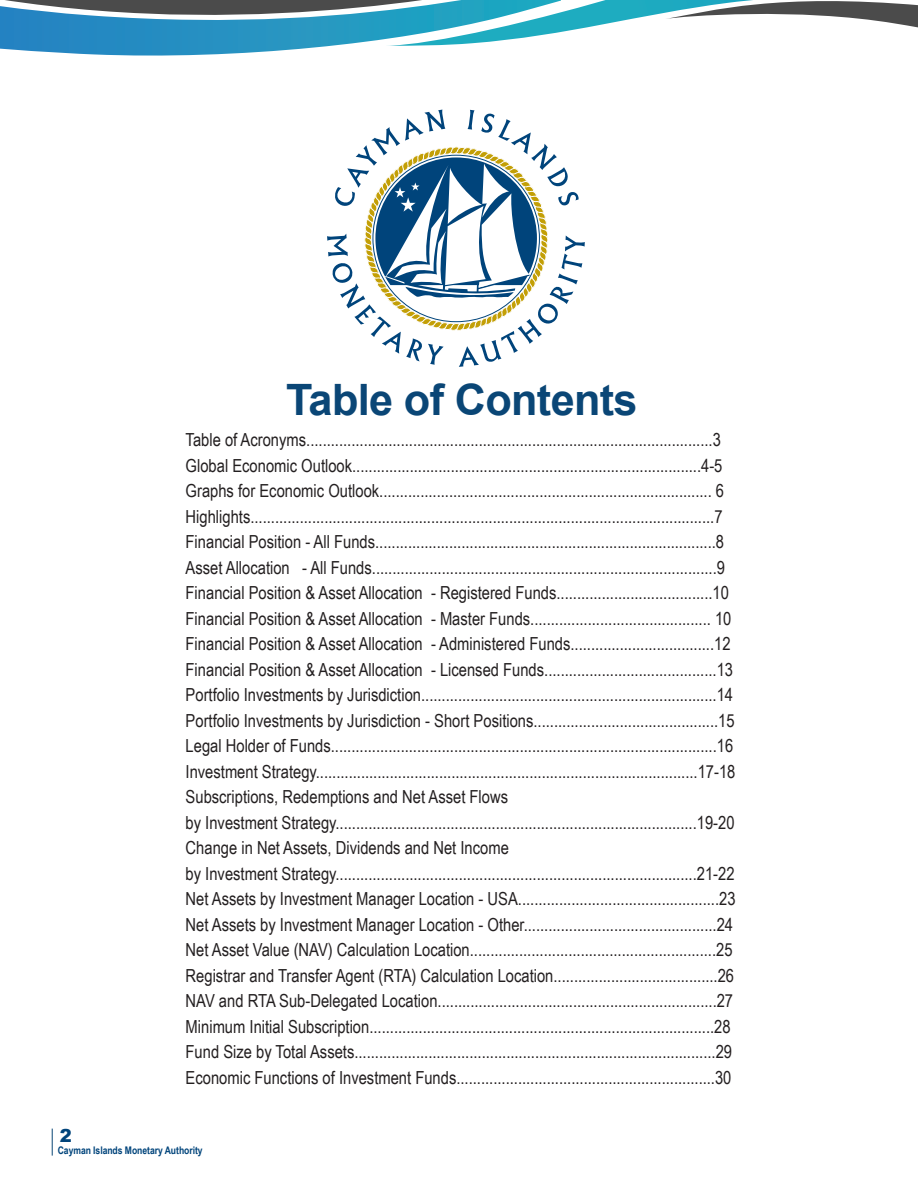
<style>
.page{position:relative;width:918px;height:1188px;background:#fff}
.page>*{position:absolute;margin:0;border:0;box-sizing:border-box;transform-origin:0 0}
.t1{font:700 43.2px "Arial";letter-spacing:-.015em;color:#0a4676}
.t2{font:18px/25.5px "Arial Narrow";color:#231f20}
.t3{font:900 18px "Arial";color:#00447b}
.t4{font:700 10.5px "Arial Narrow";letter-spacing:-.005em;color:#00447b}
</style>
<div class="page">
<svg style="left:52px;top:1129px;width:1px;height:27px"></svg>
<svg style="left:0;top:0;width:918px;height:56px"></svg>
<svg style="left:327px;top:110px;width:258px;height:257px"></svg>
<h1 class="t1" style="left:286px;top:383px;width:353px">Table of Contents</h1>
<p class="t2" style="left:186px;top:429px;width:551px">Table of Acronyms...................................................................................................3<br>Global Economic Outlook.....................................................................................4-5<br>Graphs for Economic Outlook................................................................................. 6<br>Highlights.................................................................................................................7<br>Financial Position - All Funds...................................................................................8<br>Asset Allocation - All Funds....................................................................................9<br>Financial Position &amp; Asset Allocation - Registered Funds......................................10<br>Financial Position &amp; Asset Allocation - Master Funds............................................ 10<br>Financial Position &amp; Asset Allocation - Administered Funds...................................12<br>Financial Position &amp; Asset Allocation - Licensed Funds..........................................13<br>Portfolio Investments by Jurisdiction........................................................................14<br>Portfolio Investments by Jurisdiction - Short Positions.............................................15<br>Legal Holder of Funds..............................................................................................16<br>Investment Strategy.............................................................................................17-18<br>Subscriptions, Redemptions and Net Asset Flows<br>by Investment Strategy........................................................................................19-20<br>Change in Net Assets, Dividends and Net Income<br>by Investment Strategy........................................................................................21-22<br>Net Assets by Investment Manager Location - USA.................................................23<br>Net Assets by Investment Manager Location - Other...............................................24<br>Net Asset Value (NAV) Calculation Location............................................................25<br>Registrar and Transfer Agent (RTA) Calculation Location........................................26<br>NAV and RTA Sub-Delegated Location....................................................................27<br>Minimum Initial Subscription....................................................................................28<br>Fund Size by Total Assets........................................................................................29<br>Economic Functions of Investment Funds...............................................................30</p>
<p class="t3" style="left:60px;top:1129px;width:14px">2</p>
<p class="t4" style="left:58px;top:1147px;width:146px">Cayman Islands Monetary Authority</p>
</div>
